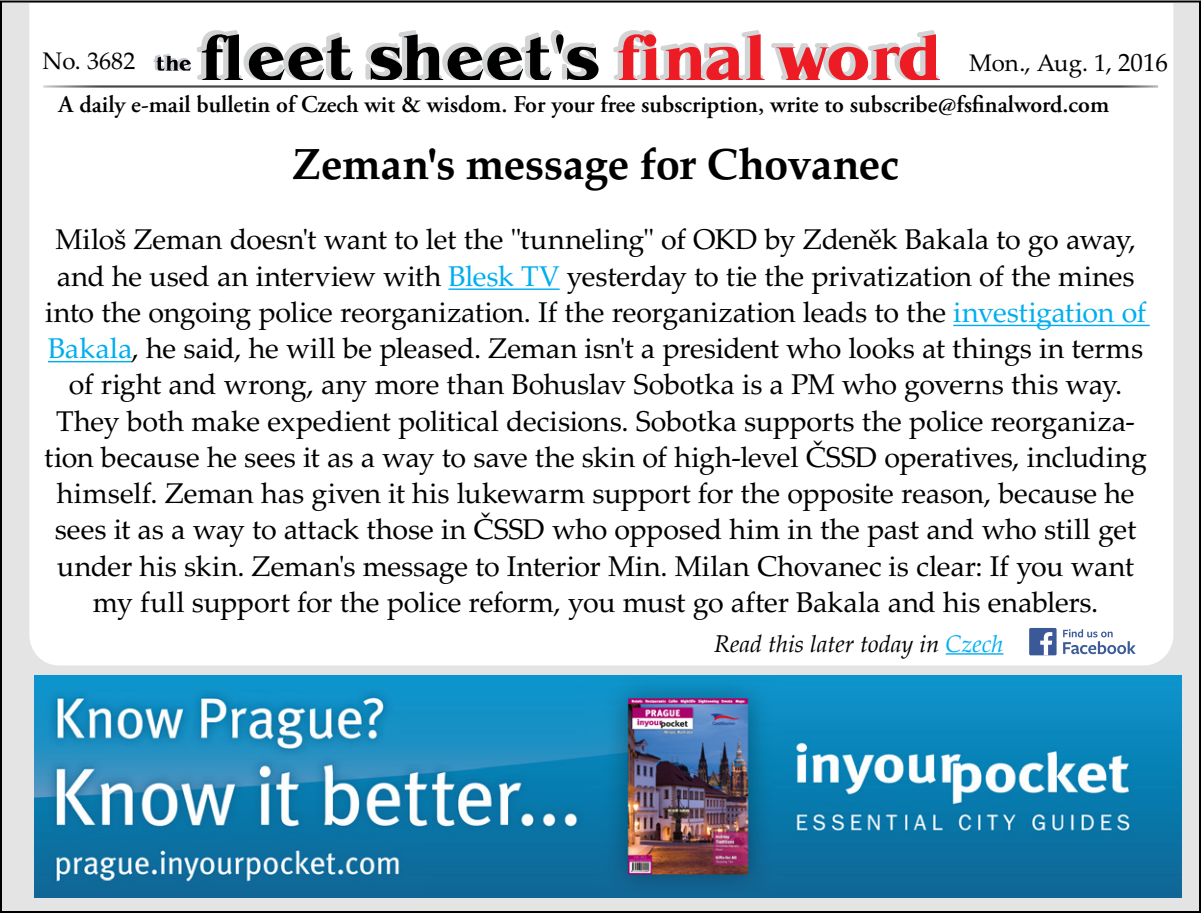
<style>
.page{position:relative;width:1201px;height:913px;background:#fff}
.page>*{position:absolute;margin:0;border:0;box-sizing:border-box;transform-origin:0 0}
.t1{font:700 43.6px "Palatino LTCE";letter-spacing:-.01em;color:#000}
.t2{font:28.6px/36.2px "Palatino LTCE";letter-spacing:-.01em;color:#000;text-align:center}
.t3{font:600 24px "Adobe Garamond Pro";color:#000}
.t4{font:italic 24px "Palatino";color:#000}
.t5{font:24px "Palatino LTCE";letter-spacing:.005em;color:#000}
.s1{font-size:25px}
.s2{color:#00aeef}
</style>
<div class="page">
<div style="left:1px;top:1px;width:1198px;height:910px;background:#e5e4e4"></div>
<div style="left:28px;top:1px;width:1146px;height:665px;background:#fff"></div>
<img style="left:40px;top:83px;width:1120px;height:7px">
<svg style="left:153px;top:30px;width:446px;height:50px;background:#a3a3a4"></svg>
<svg style="left:611px;top:30px;width:328px;height:50px;background:#eda0a3"></svg>
<hr style="left:945px;top:653px;width:58px;height:1px;background:#00aeef">
<svg style="left:1062px;top:629px;width:73px;height:25px;background:#c8d1e2"></svg>
<div style="left:1028px;top:627px;width:28px;height:28px;background:#3b5998;border-radius:2px"></div>
<svg style="left:1040px;top:632px;width:12px;height:23px"></svg>
<hr style="left:448px;top:288px;width:111px;height:2px;background:#00aeef">
<hr style="left:953px;top:324px;width:196px;height:2px;background:#00aeef">
<hr style="left:48px;top:361px;width:84px;height:1px;background:#00aeef">
<img style="left:34px;top:675px;width:1146px;height:222px">
<p class="t5" style="left:42px;top:47px;width:94px">No. 3682</p>
<p class="t5" style="left:969px;top:49px;width:200px">Mon., Aug. 1, <span class="s1">2016</span></p>
<p class="t3" style="left:59px;top:90px;width:1051px">A daily e-mail bulletin of Czech wit &amp; wisdom. For your free subscription, write to subscribe@fsfinalword.com</p>
<p class="t1" style="left:292px;top:138px;width:608px">Zeman's message for Chovanec</p>
<p class="t2" style="left:44px;top:222px;width:1104px">Miloš Zeman doesn't want to let the "tunneling" of OKD by Zdeněk Bakala to go away, and he used an interview with <span class="s2">Blesk TV</span> yesterday to tie the privatization of the mines into the ongoing police reorganization. If the reorganization leads to the <span class="s2">investigation of Bakala</span>, he said, he will be pleased. Zeman isn't a president who looks at things in terms of right and wrong, any more than Bohuslav Sobotka is a PM who governs this way.<br>They both make expedient political decisions. Sobotka supports the police reorganiza&shy;tion because he sees it as a way to save the skin of high-level ČSSD operatives, including himself. Zeman has given it his lukewarm support for the opposite reason, because he sees it as a way to attack those in ČSSD who opposed him in the past and who still get under his skin. Zeman's message to Interior Min. Milan Chovanec is clear: If you want my full support for the police reform, you must go after Bakala and his enablers.</p>
<p class="t4" style="left:714px;top:623px;width:291px">Read this later today in <span class="s2">Czech</span></p>
</div>
